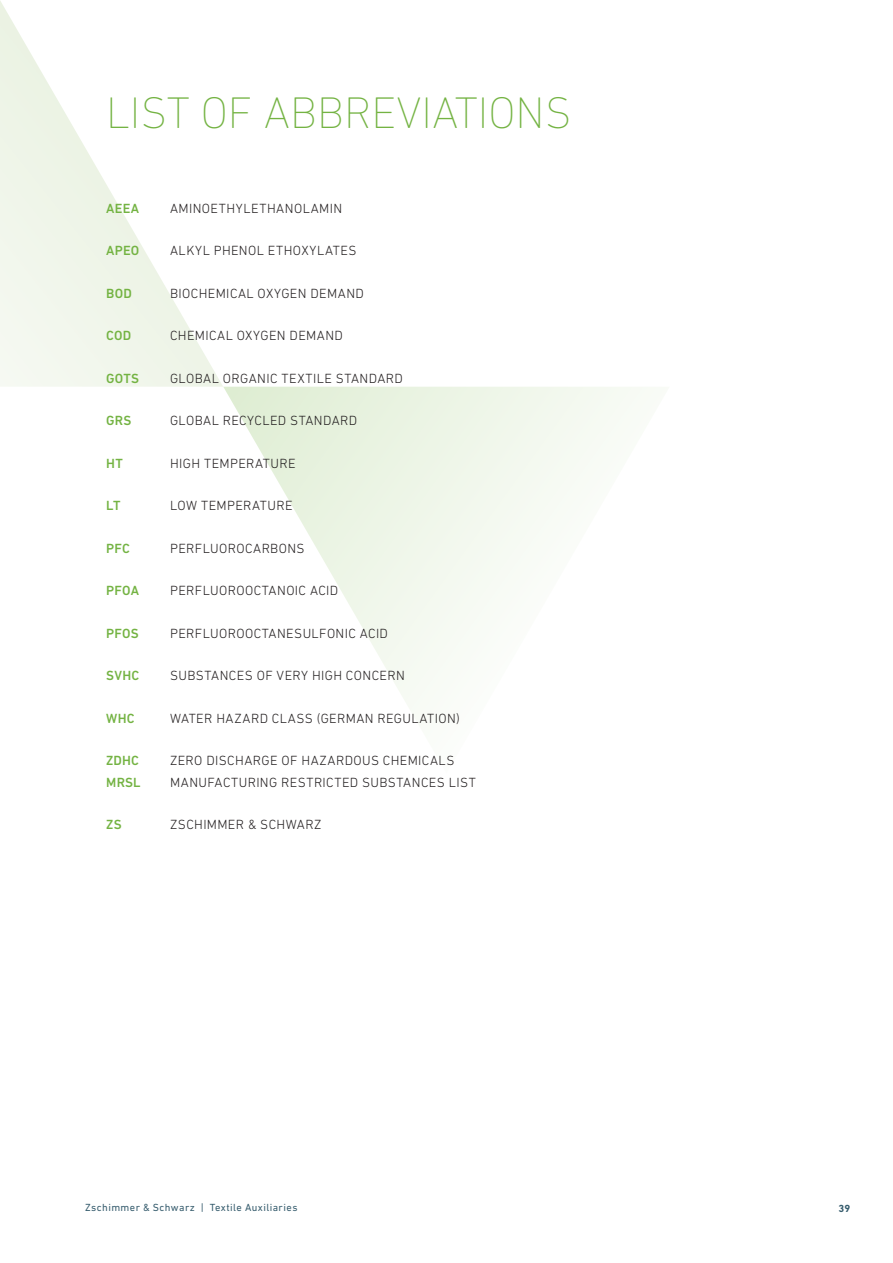
<style>
.page{position:relative;width:893px;height:1263px;background:#fff}
.page>*{position:absolute;margin:0;border:0;box-sizing:border-box;transform-origin:0 0}
._1__Überschrift{font:200 45px "DIN Next LT Pro";color:#74b343}
.ZS_FLIESSTEXT{font:300 13.5px/21.3px "DIN Next LT Pro";letter-spacing:.03em;color:#231f20}
.ZS_FLIESSTEXT-2{font:500 13.5px/21.3px "DIN Next LT Pro";letter-spacing:.015em;color:#74b343}
.t1{font:10.5px "DIN Next LT Pro";letter-spacing:.04em;color:#375d6e}
.t2{font:700 10.5px "DIN Next LT Pro";color:#375d6e}
</style>
<div class="page">
<svg style="left:223px;top:387px;width:420px;height:323px"></svg>
<svg style="left:0;top:1px;width:223px;height:386px"></svg>
<p class="_1__Überschrift" style="left:106px;top:87px;width:467px">LIST OF ABBREVIATIONS</p>
<p class="ZS_FLIESSTEXT-2" style="left:106px;top:197px;width:34px">AEEA</p>
<p class="ZS_FLIESSTEXT-2" style="left:106px;top:240px;width:35px">APEO</p>
<p class="ZS_FLIESSTEXT-2" style="left:106px;top:282px;width:27px">BOD</p>
<p class="ZS_FLIESSTEXT-2" style="left:106px;top:325px;width:27px">COD</p>
<p class="ZS_FLIESSTEXT-2" style="left:106px;top:367px;width:34px">GOTS</p>
<p class="ZS_FLIESSTEXT-2" style="left:106px;top:410px;width:27px">GRS</p>
<p class="ZS_FLIESSTEXT-2" style="left:106px;top:452px;width:18px">HT</p>
<p class="ZS_FLIESSTEXT-2" style="left:106px;top:495px;width:16px">LT</p>
<p class="ZS_FLIESSTEXT-2" style="left:106px;top:537px;width:25px">PFC</p>
<p class="ZS_FLIESSTEXT-2" style="left:106px;top:580px;width:34px">PFOA</p>
<p class="ZS_FLIESSTEXT-2" style="left:106px;top:622px;width:34px">PFOS</p>
<p class="ZS_FLIESSTEXT-2" style="left:106px;top:665px;width:34px">SVHC</p>
<p class="ZS_FLIESSTEXT-2" style="left:106px;top:708px;width:30px">WHC</p>
<p class="ZS_FLIESSTEXT-2" style="left:106px;top:750px;width:36px">ZDHC<br>MRSL</p>
<p class="ZS_FLIESSTEXT-2" style="left:106px;top:814px;width:17px">ZS</p>
<p class="ZS_FLIESSTEXT" style="left:170px;top:197px;width:174px">AMINOETHYLETHANOLAMIN</p>
<p class="ZS_FLIESSTEXT" style="left:170px;top:240px;width:188px">ALKYL PHENOL ETHOXYLATES</p>
<p class="ZS_FLIESSTEXT" style="left:170px;top:282px;width:195px">BIOCHEMICAL OXYGEN DEMAND</p>
<p class="ZS_FLIESSTEXT" style="left:170px;top:325px;width:174px">CHEMICAL OXYGEN DEMAND</p>
<p class="ZS_FLIESSTEXT" style="left:170px;top:367px;width:234px">GLOBAL ORGANIC TEXTILE STANDARD</p>
<p class="ZS_FLIESSTEXT" style="left:170px;top:410px;width:189px">GLOBAL RECYCLED STANDARD</p>
<p class="ZS_FLIESSTEXT" style="left:170px;top:452px;width:127px">HIGH TEMPERATURE</p>
<p class="ZS_FLIESSTEXT" style="left:170px;top:495px;width:124px">LOW TEMPERATURE</p>
<p class="ZS_FLIESSTEXT" style="left:170px;top:537px;width:136px">PERFLUOROCARBONS</p>
<p class="ZS_FLIESSTEXT" style="left:170px;top:580px;width:170px">PERFLUOROOCTANOIC ACID</p>
<p class="ZS_FLIESSTEXT" style="left:170px;top:622px;width:219px">PERFLUOROOCTANESULFONIC ACID</p>
<p class="ZS_FLIESSTEXT" style="left:170px;top:665px;width:236px">SUBSTANCES OF VERY HIGH CONCERN</p>
<p class="ZS_FLIESSTEXT" style="left:170px;top:707px;width:291px">WATER HAZARD CLASS (GERMAN REGULATION)</p>
<p class="ZS_FLIESSTEXT" style="left:170px;top:750px;width:307px">ZERO DISCHARGE OF HAZARDOUS CHEMICALS<br>MANUFACTURING RESTRICTED SUBSTANCES LIST</p>
<p class="ZS_FLIESSTEXT" style="left:170px;top:814px;width:153px">ZSCHIMMER &amp; SCHWARZ</p>
<p class="t1" style="left:85px;top:1202px;width:214px">Zschimmer &amp; Schwarz | Textile Auxiliaries</p>
<p class="t2" style="left:838px;top:1202px;width:14px">39</p>
</div>
